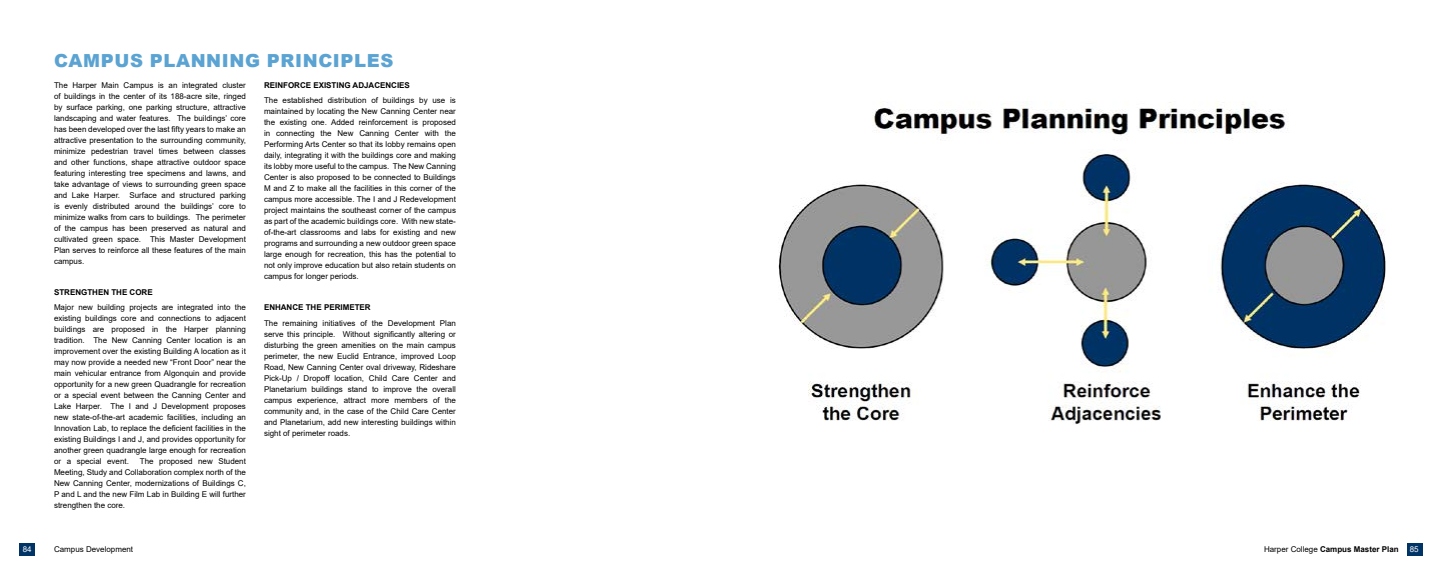
<style>
.page{position:relative;width:1440px;height:576px;background:#fff}
.page>*{position:absolute;margin:0;border:0;box-sizing:border-box;transform-origin:0 0}
.t1{font:900 18px "Arial";letter-spacing:.035em;color:#5aa3d2}
.t2{font:8px/11px "Arial";color:#000;text-align:justify}
.t3{font:700 8px "Arial";color:#000}
.t4{font:8px "Arial";color:#fff}
.s1{font-weight:400}
</style>
<div class="page">
<div style="left:20px;top:543px;width:15px;height:13px;background:#036"></div>
<div style="left:1407px;top:543px;width:15px;height:13px;background:#036"></div>
<img style="left:778px;top:101px;width:608px;height:323px">
<h1 class="t1" style="left:54px;top:47px;width:341px">CAMPUS PLANNING PRINCIPLES</h1>
<p class="t3" style="left:264px;top:79px;width:147px">REINFORCE EXISTING ADJACENCIES</p>
<p class="t2" style="left:264px;top:95px;width:194px">The established distribution of buildings by use is maintained by locating the New Canning Center near the existing one. Added reinforcement is proposed in connecting the New Canning Center with the Performing Arts Center so that its lobby remains open daily, integrating it with the buildings core and making its lobby more useful to the campus. The New Canning Center is also proposed to be connected to Buildings M and Z to make all the facilities in this corner of the campus more accessible. The I and J Redevelopment project maintains the southeast corner of the campus as part of the academic buildings core. With new state&shy;of-the-art classrooms and labs for existing and new programs and surrounding a new outdoor green space large enough for recreation, this has the potential to not only improve education but also retain students on campus for longer periods.</p>
<p class="t3" style="left:264px;top:302px;width:108px">ENHANCE THE PERIMETER</p>
<p class="t2" style="left:264px;top:318px;width:194px">The remaining initiatives of the Development Plan serve this principle. Without significantly altering or disturbing the green amenities on the main campus perimeter, the new Euclid Entrance, improved Loop Road, New Canning Center oval driveway, Rideshare Pick-Up / Dropoff location, Child Care Center and Planetarium buildings stand to improve the overall campus experience, attract more members of the community and, in the case of the Child Care Center and Planetarium, add new interesting buildings within sight of perimeter roads.</p>
<p class="t2" style="left:54px;top:80px;width:194px">The Harper Main Campus is an integrated cluster of buildings in the center of its 188-acre site, ringed by surface parking, one parking structure, attractive landscaping and water features. The buildings’ core has been developed over the last fifty years to make an attractive presentation to the surrounding community, minimize pedestrian travel times between classes and other functions, shape attractive outdoor space featuring interesting tree specimens and lawns, and take advantage of views to surrounding green space and Lake Harper. Surface and structured parking is evenly distributed around the buildings’ core to minimize walks from cars to buildings. The perimeter of the campus has been preserved as natural and cultivated green space. This Master Development Plan serves to reinforce all these features of the main campus.</p>
<p class="t3" style="left:54px;top:286px;width:100px">STRENGTHEN THE CORE</p>
<p class="t2" style="left:54px;top:302px;width:193px">Major new building projects are integrated into the existing buildings core and connections to adjacent buildings are proposed in the Harper planning tradition. The New Canning Center location is an improvement over the existing Building A location as it may now provide a needed new “Front Door” near the main vehicular entrance from Algonquin and provide opportunity for a new green Quadrangle for recreation or a special event between the Canning Center and Lake Harper. The I and J Development proposes new state-of-the-art academic facilities, including an Innovation Lab, to replace the deficient facilities in the existing Buildings I and J, and provides opportunity for another green quadrangle large enough for recreation or a special event.</p>
<p class="t2" style="left:54px;top:456px;width:193px;text-indent:86px">The proposed new Student Meeting, Study and Collaboration complex north of the New Canning Center, modernizations of Buildings C, P and L and the new Film Lab in Building E will further strengthen the core.</p>
<p class="t4" style="left:23px;top:543px;width:10px">84</p>
<p class="t2" style="left:54px;top:543px;width:81px">Campus Development</p>
<p class="t3" style="left:1264px;top:543px;width:136px"><span class="s1">Harper College</span> Campus Master Plan</p>
<p class="t4" style="left:1410px;top:543px;width:10px">85</p>
</div>
